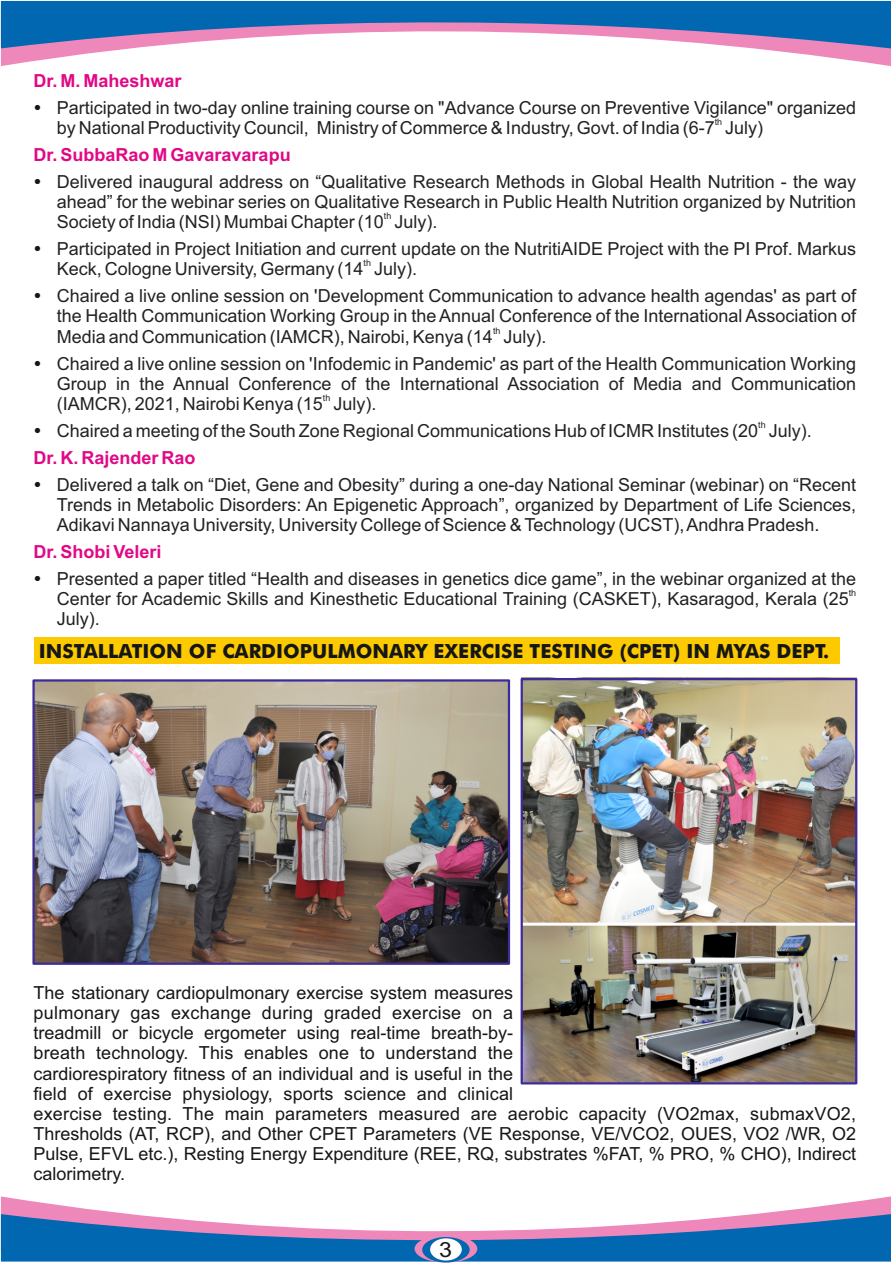
<style>
.page{position:relative;width:893px;height:1263px;background:#fff}
.page>*{position:absolute;margin:0;border:0;box-sizing:border-box;transform-origin:0 0}
.t1{font:21px "Arial";color:#151616;scale:1.12 1}
.t2{font:700 19.5px "Futura BT";color:#151616}
.t3{font:18px/27px "Arial";color:#222}
.t4{font:18px/20.1px "Arial";color:#202124}
.t5{font:18px/20.1px "Arial";color:#151616}
.t6{font:700 18px "Arial";color:#e10886}
.t7{font:9px "Arial";color:#222}
.t8{font:9px "Arial";color:#202124}
</style>
<div class="page">
<svg style="left:1px;top:48px;width:890px;height:18px"></svg>
<svg style="left:1px;top:1196px;width:890px;height:18px"></svg>
<svg style="left:1px;top:1px;width:890px;height:47px"></svg>
<svg style="left:1px;top:1214px;width:890px;height:47px"></svg>
<div style="left:415px;top:1235px;width:62px;height:27px;background:#ee87ba;border-radius:50%"></div>
<svg style="left:422px;top:1237px;width:48px;height:25px"></svg>
<div style="left:430px;top:1238px;width:32px;height:22px;background:#fff;border-radius:50%"></div>
<div style="left:34px;top:638px;width:805px;height:26px;background:#fdc900"></div>
<img style="left:35px;top:682px;width:472px;height:280px">
<img style="left:521px;top:677px;width:335px;height:246px">
<div style="left:32px;top:679px;width:478px;height:286px;border:2px solid #3c2b99"></div>
<img style="left:524px;top:926px;width:330px;height:155px">
<div style="left:521px;top:678px;width:336px;height:406px;border:2px solid #3c2b99"></div>
<p class="t6" style="left:34px;top:74px;width:150px">Dr. M. Maheshwar</p>
<p class="t4" style="left:57px;top:99px;width:801px">Participated in two-day online training course on "Advance Course on Preventive Vigilance" organized by National Productivity Council, Ministry of Commerce &amp; Industry, Govt. of India (6-7 July)</p>
<p class="t7" style="left:715px;top:118px;width:9px">th</p>
<p class="t6" style="left:34px;top:148px;width:259px">Dr. SubbaRao M Gavaravarapu</p>
<p class="t3" style="left:57px;top:173px;width:801px;line-height:20.1px">Delivered inaugural address on “Qualitative Research Methods in Global Health Nutrition - the way ahead” for the webinar series on Qualitative Research in Public Health Nutrition organized by Nutrition</p>
<p class="t7" style="left:384px;top:213px;width:9px">th</p>
<p class="t3" style="left:57px;top:210px;width:801px">Society of India (NSI) Mumbai Chapter (10 July).<br>Participated in Project Initiation and current update on the NutritiAIDE Project with the PI Prof. Markus</p>
<p class="t7" style="left:364px;top:260px;width:9px">th</p>
<p class="t3" style="left:57px;top:257px;width:801px">Keck, Cologne University, Germany (14 July).<br>Chaired a live online session on 'Development Communication to advance health agendas' as part of</p>
<p class="t3" style="left:57px;top:304px;width:801px">the Health Communication Working Group in the Annual Conference of the International Association of</p>
<p class="t7" style="left:493px;top:327px;width:9px">th</p>
<p class="t3" style="left:57px;top:324px;width:801px">Media and Communication (IAMCR), Nairobi, Kenya (14 July).<br>Chaired a live online session on 'Infodemic in Pandemic' as part of the Health Communication Working</p>
<p class="t3" style="left:57px;top:371px;width:801px">Group in the Annual Conference of the International Association of Media and Communication</p>
<p class="t7" style="left:323px;top:394px;width:9px">th</p>
<p class="t3" style="left:57px;top:392px;width:321px">(IAMCR), 2021, Nairobi Kenya (15 July).</p>
<p class="t7" style="left:758px;top:421px;width:9px">th</p>
<p class="t3" style="left:57px;top:419px;width:756px">Chaired a meeting of the South Zone Regional Communications Hub of ICMR Institutes (20 July).</p>
<p class="t6" style="left:34px;top:451px;width:164px">Dr. K. Rajender Rao</p>
<p class="t4" style="left:57px;top:476px;width:801px;text-align:justify">Delivered a talk on “Diet, Gene and Obesity” during a one-day National Seminar (webinar) on “Recent Trends in Metabolic Disorders: An Epigenetic Approach”, organized by Department of Life Sciences, Adikavi Nannaya University, University College of Science &amp; Technology (UCST), Andhra Pradesh.</p>
<p class="t6" style="left:34px;top:545px;width:130px">Dr. Shobi Veleri</p>
<p class="t4" style="left:57px;top:570px;width:801px">Presented a paper titled “Health and diseases in genetics dice game”, in the webinar organized at the</p>
<p class="t8" style="left:849px;top:590px;width:9px">th</p>
<p class="t4" style="left:57px;top:590px;width:793px">Center for Academic Skills and Kinesthetic Educational Training (CASKET), Kasaragod, Kerala (25<br>July).</p>
<p class="t2" style="left:39px;top:643px;width:792px">INSTALLATION OF CARDIOPULMONARY EXERCISE TESTING (CPET) IN MYAS DEPT.</p>
<p class="t5" style="left:34px;top:984px;width:824px">The stationary cardiopulmonary exercise system measures<br>pulmonary gas exchange during graded exercise on a<br>treadmill or bicycle ergometer using real-time breath-by-<br>breath technology. This enables one to understand the<br>cardiorespiratory fitness of an individual and is useful in the<br>field of exercise physiology, sports science and clinical<br>exercise testing. The main parameters measured are aerobic capacity (VO2max, submaxVO2, Thresholds (AT, RCP), and Other CPET Parameters (VE Response, VE/VCO2, OUES, VO2 /WR, O2<br>Pulse, EFVL etc.), Resting Energy Expenditure (REE, RQ, substrates %FAT, % PRO, % CHO), Indirect calorimetry.</p>
<p class="t1" style="left:439px;top:1242px;width:13px">3</p>
</div>
